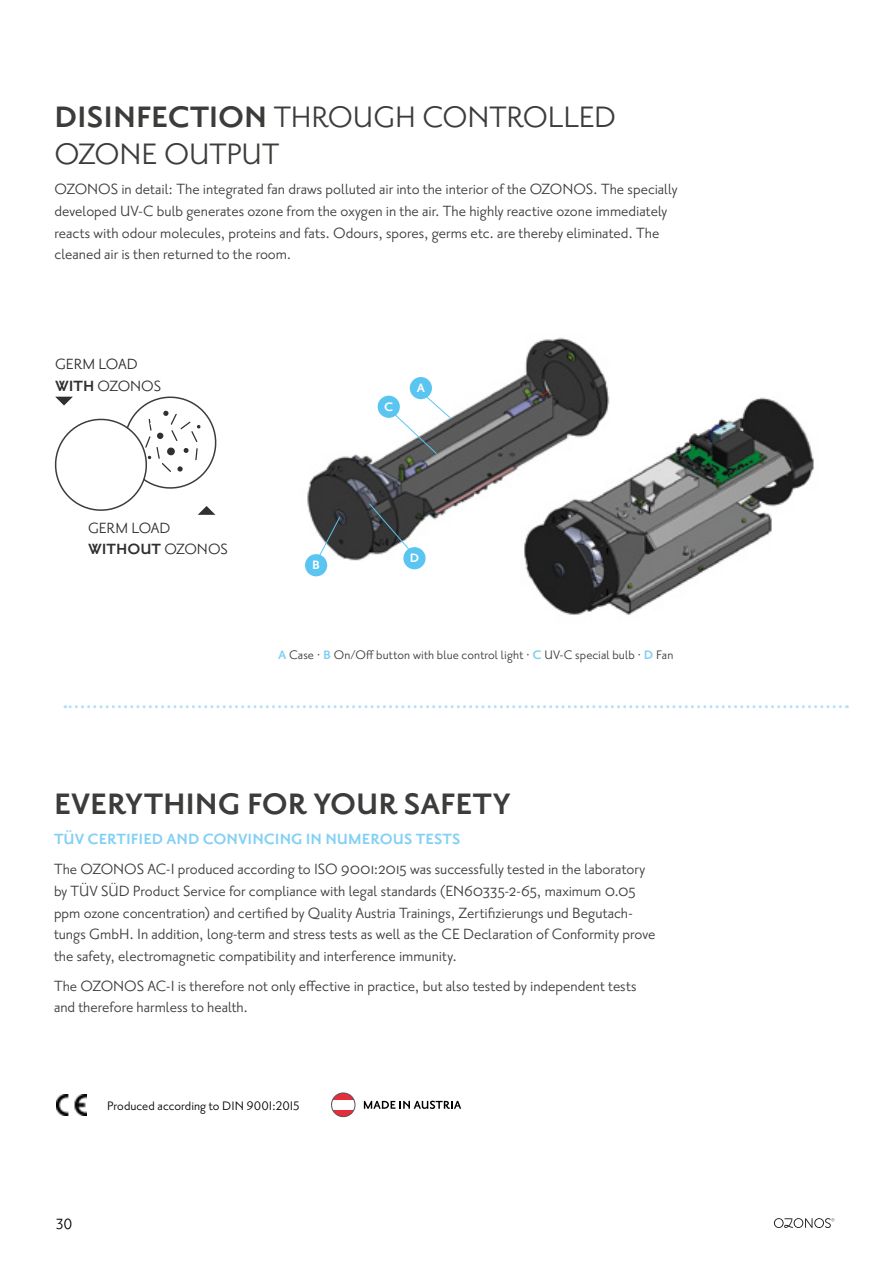
<style>
.page{position:relative;width:893px;height:1263px;background:#fff}
.page>*{position:absolute;margin:0;border:0;box-sizing:border-box;transform-origin:0 0}
.t1{font:36px/37.5px "Priori Sans OT";letter-spacing:-.005em;color:#3c3c3b}
.t2{font:700 36px "Priori Sans OT";color:#3c3c3b}
.t3{font:18px/21.6px "Priori Sans OT";color:#3c3c3b}
.t4{font:700 18px "Priori Sans OT";color:#83d0f5}
.t5{font:18px/21.6px "Priori Sans OT";letter-spacing:-.01em;color:#303031}
.t6{font:18px "Priori Sans OT";color:#000}
.Fliesstext{font:15px "Priori Sans OT";letter-spacing:.005em;color:#3c3c3b}
.t7{font:15px "Priori Sans OT";letter-spacing:.005em;color:#000}
.t8{font:700 14.85px "Priori Sans OT";color:#fff}
.s1{font-weight:700}
.s2{font-weight:700;color:#83d0f5}
</style>
<div class="page">
<svg style="left:774px;top:1218px;width:60px;height:10px"></svg>
<svg style="left:54px;top:396px;width:163px;height:119px"></svg>
<img style="left:531px;top:397px;width:283px;height:218px">
<img style="left:305px;top:337px;width:311px;height:242px">
<div style="left:305px;top:554px;width:22px;height:22px;background:#5bc5f2;border-radius:50%"></div>
<svg style="left:318px;top:517px;width:22px;height:42px"></svg>
<div style="left:378px;top:396px;width:22px;height:22px;background:#5bc5f2;border-radius:50%"></div>
<svg style="left:369px;top:503px;width:40px;height:47px;background:#464a4c"></svg>
<div style="left:410px;top:377px;width:22px;height:22px;background:#5bc5f2;border-radius:50%"></div>
<svg style="left:392px;top:395px;width:59px;height:59px"></svg>
<div style="left:403px;top:547px;width:23px;height:22px;background:#5bc5f2;border-radius:50%"></div>
<svg style="left:364px;top:1101px;width:97px;height:8px"></svg>
<svg style="left:331px;top:1109px;width:24px;height:8px"></svg>
<svg style="left:332px;top:1093px;width:22px;height:7px"></svg>
<div style="left:331px;top:1092px;width:25px;height:25px;border:1px solid #575756;border-radius:50%"></div>
<img style="left:57px;top:1094px;width:29px;height:21px">
<svg style="left:65px;top:705px;width:775px;height:3px"></svg>
<p class="t1" style="left:55px;top:100px;width:563px"><span class="s1">DISINFECTION</span> THROUGH CONTROLLED<br>OZONE OUTPUT</p>
<p class="t3" style="left:55px;top:179px;width:624px">OZONOS in detail: The integrated fan draws polluted air into the interior of the OZONOS. The specially developed UV-C bulb generates ozone from the oxygen in the air. The highly reactive ozone immediately reacts with odour molecules, proteins and fats. Odours, spores, germs etc. are thereby eliminated. The cleaned air is then returned to the room.</p>
<p class="t5" style="left:55px;top:354px;width:108px">GERM LOAD<br><span class="s1">WITH</span> OZONOS</p>
<p class="t5" style="left:88px;top:518px;width:141px">GERM LOAD<br><span class="s1">WITHOUT</span> OZONOS</p>
<p class="t8" style="left:312px;top:559px;width:9px">B</p>
<p class="t8" style="left:384px;top:400px;width:11px">C</p>
<p class="t8" style="left:417px;top:381px;width:10px">A</p>
<p class="t8" style="left:410px;top:552px;width:11px">D</p>
<p class="Fliesstext" style="left:278px;top:648px;width:397px"><span class="s2">A</span> Case · <span class="s2">B</span> On/Off button with blue control light · <span class="s2">C</span> UV-C special bulb · <span class="s2">D</span> Fan</p>
<p class="t2" style="left:54px;top:788px;width:458px">EVERYTHING FOR YOUR SAFETY</p>
<p class="t4" style="left:54px;top:831px;width:408px">TÜV CERTIFIED AND CONVINCING IN NUMEROUS TESTS</p>
<p class="t3" style="left:54px;top:859px;width:603px">The OZONOS AC-I produced according to ISO 9001:2015 was successfully tested in the laboratory by TÜV SÜD Product Service for compliance with legal standards (EN60335-2-65, maximum 0.05 ppm ozone concentration) and certified by Quality Austria Trainings, Zertifizierungs und Begutach&shy;tungs GmbH. In addition, long-term and stress tests as well as the CE Declaration of Conformity prove the safety, electromagnetic compatibility and interference immunity.</p>
<p class="t3" style="left:54px;top:976px;width:584px">The OZONOS AC-I is therefore not only effective in practice, but also tested by independent tests and therefore harmless to health.</p>
<p class="t7" style="left:107px;top:1099px;width:194px">Produced according to DIN 9001:2015</p>
<p class="t6" style="left:56px;top:1215px;width:18px">30</p>
</div>
